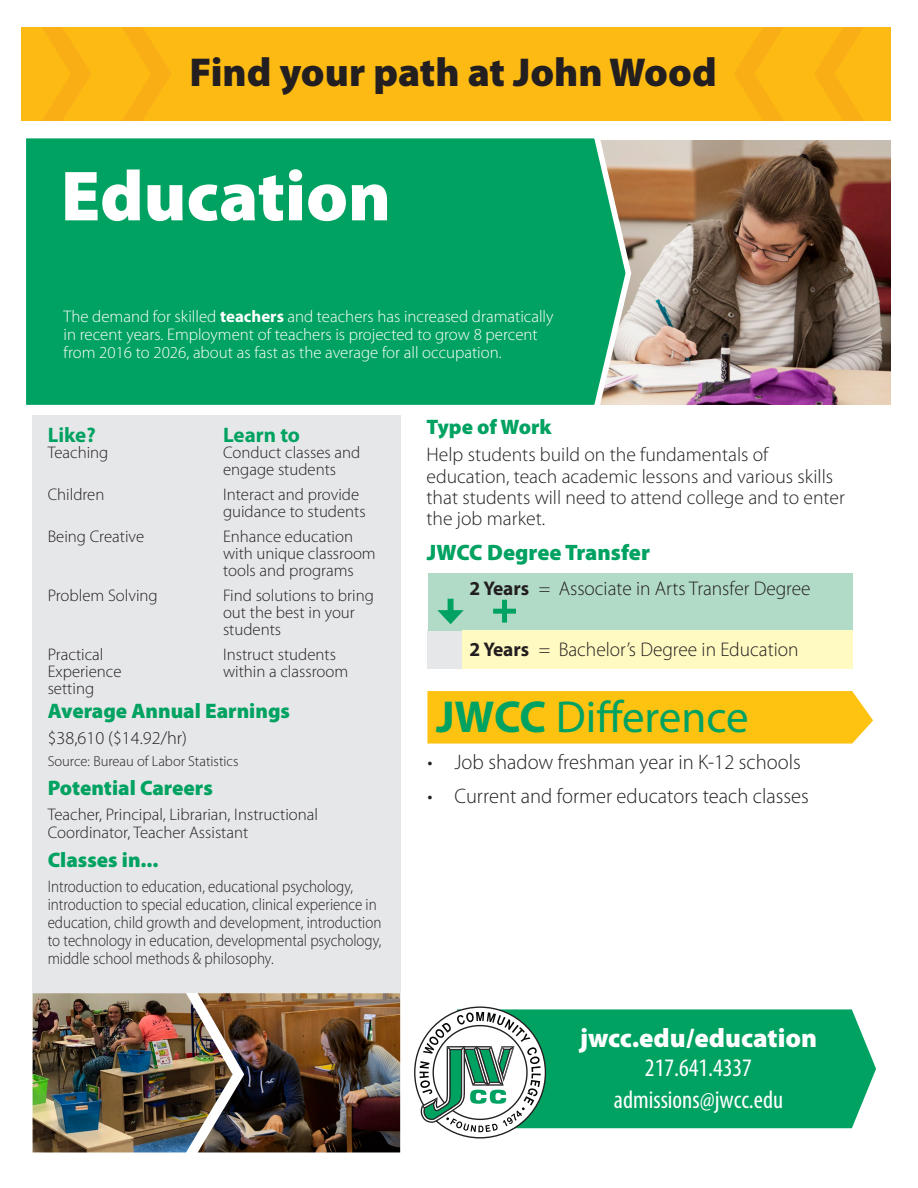
<style>
.page{position:relative;width:918px;height:1188px;background:#fff}
.page>*{position:absolute;margin:0;border:0;box-sizing:border-box;transform-origin:0 0}
.t1{font:900 71.55px "Myriad Pro";color:#fff}
.t2{font:45px "Myriad Pro";color:#00a261}
.t3{font:900 40.5px "Myriad Pro";color:#231f20}
.t4{font:900 26.7px "Myriad Pro";color:#fff}
.Body_copy{font:condensed 25.2px "Myriad Pro";color:#fff}
.t5{font:900 22.35px "Myriad Pro";color:#00a261}
.t6{font:300 21px "Myriad Pro";color:#231f20}
.t7{font:900 21px "Myriad Pro";color:#00a261}
.t8{font:700 21px "Myriad Pro";color:#00a261}
.t9{font:300 19.8px "Myriad Pro";color:#231f20}
.t10{font:300 19.65px/21px "Myriad Pro";color:#231f20}
.t11{font:300 18.3px "Myriad Pro";color:#231f20}
.t12{font:300 16.8px/16.8px "Myriad Pro";color:#231f20}
.t13{font:300 16.8px/18.1px "Myriad Pro";color:#231f20;scale:.89 1}
.t14{font:300 16.8px/18.1px "Myriad Pro";color:#fff}
.t15{font:300 14.55px "Myriad Pro";color:#231f20}
.s1{font-weight:700}
</style>
<div class="page">
<div style="left:22px;top:27px;width:869px;height:94px;background:#fcba13"></div>
<svg style="left:42px;top:27px;width:49px;height:93px"></svg>
<svg style="left:815px;top:27px;width:48px;height:93px"></svg>
<svg style="left:123px;top:27px;width:48px;height:93px"></svg>
<svg style="left:734px;top:27px;width:49px;height:93px"></svg>
<div style="left:546px;top:1009px;width:330px;height:119px;background:#00a261"></div>
<div style="left:33px;top:416px;width:368px;height:576px;background:#e6e7e9"></div>
<div style="left:33px;top:868px;width:368px;height:125px;background:#e6e7e9"></div>
<img style="left:634px;top:141px;width:257px;height:263px">
<div style="left:26px;top:138px;width:608px;height:267px;background:#00a261"></div>
<img style="left:233px;top:993px;width:167px;height:159px">
<img style="left:33px;top:993px;width:200px;height:159px">
<svg style="left:414px;top:1006px;width:132px;height:133px"></svg>
<div style="left:427px;top:691px;width:446px;height:53px;background:#fec210"></div>
<div style="left:427px;top:630px;width:426px;height:39px;background:#e6e7e9"></div>
<div style="left:428px;top:573px;width:424px;height:57px;background:#b1dbc7"></div>
<div style="left:462px;top:630px;width:390px;height:39px;background:#fffac1"></div>
<div style="left:448px;top:599px;width:6px;height:16px;background:#00a261"></div>
<svg style="left:437px;top:610px;width:27px;height:14px"></svg>
<svg style="left:493px;top:600px;width:23px;height:23px"></svg>
<p class="t3" style="left:189px;top:49px;width:529px">Find your path at John Wood</p>
<p class="t1" style="left:61px;top:156px;width:332px">Education</p>
<p class="t14" style="left:64px;top:307px;width:491px">The demand for skilled <span class="s1">teachers</span> and teachers has increased dramatically in recent years. Employment of teachers is projected to grow 8 percent from 2016 to 2026, about as fast as the average for all occupation.</p>
<p class="t8" style="left:48px;top:421px;width:50px">Like?</p>
<p class="t8" style="left:223px;top:421px;width:79px">Learn to</p>
<p class="t12" style="left:48px;top:445px;width:62px">Teaching</p>
<p class="t12" style="left:223px;top:445px;width:139px">Conduct classes and engage students</p>
<p class="t12" style="left:48px;top:487px;width:58px">Children</p>
<p class="t12" style="left:223px;top:487px;width:144px">Interact and provide guidance to students</p>
<p class="t12" style="left:48px;top:529px;width:98px">Being Creative</p>
<p class="t12" style="left:223px;top:529px;width:154px">Enhance education with unique classroom tools and programs</p>
<p class="t12" style="left:48px;top:587px;width:112px">Problem Solving</p>
<p class="t12" style="left:223px;top:587px;width:152px">Find solutions to bring out the best in your students</p>
<p class="t12" style="left:48px;top:646px;width:57px">Practical</p>
<p class="t12" style="left:223px;top:646px;width:115px">Instruct students</p>
<p class="t12" style="left:48px;top:663px;width:75px">Experience</p>
<p class="t12" style="left:223px;top:663px;width:127px">within a classroom</p>
<p class="t12" style="left:48px;top:680px;width:48px">setting</p>
<p class="t7" style="left:48px;top:699px;width:244px">Average Annual Earnings</p>
<p class="t11" style="left:48px;top:728px;width:141px">$38,610 ($14.92/hr)</p>
<p class="t15" style="left:48px;top:754px;width:192px">Source: Bureau of Labor Statistics</p>
<p class="t7" style="left:48px;top:776px;width:167px">Potential Careers</p>
<p class="t12" style="left:48px;top:805px;width:272px;line-height:18.1px">Teacher, Principal, Librarian, Instructional<br>Coordinator, Teacher Assistant</p>
<p class="t7" style="left:48px;top:848px;width:112px">Classes in...</p>
<p class="t13" style="left:48px;top:877px;width:377px">Introduction to education, educational psychology, introduction to special education, clinical experience in education, child growth and development, introduction to technology in education, developmental psychology, middle school methods &amp; philosophy.</p>
<p class="t7" style="left:427px;top:415px;width:127px">Type of Work</p>
<p class="t10" style="left:427px;top:445px;width:420px">Help students build on the fundamentals of education, teach academic lessons and various skills that students will need to attend college and to enter the job market.</p>
<p class="t5" style="left:427px;top:540px;width:225px">JWCC Degree Transfer</p>
<p class="t9" style="left:470px;top:578px;width:343px"><span class="s1">2 Years</span> = Associate in Arts Transfer Degree</p>
<p class="t9" style="left:470px;top:638px;width:330px"><span class="s1">2 Years</span> = Bachelor’s Degree in Education</p>
<p class="t2" style="left:436px;top:689px;width:314px"><span class="s1">JWCC</span> Difference</p>
<p class="t6" style="left:427px;top:751px;width:375px">• Job shadow freshman year in K-12 schools</p>
<p class="t6" style="left:427px;top:785px;width:383px">• Current and former educators teach classes</p>
<p class="t4" style="left:580px;top:1023px;width:239px">jwcc.edu/education</p>
<p class="Body_copy" style="left:645px;top:1052px;width:109px">217.641.4337</p>
<p class="Body_copy" style="left:614px;top:1084px;width:171px">admissions@jwcc.edu</p>
</div>
